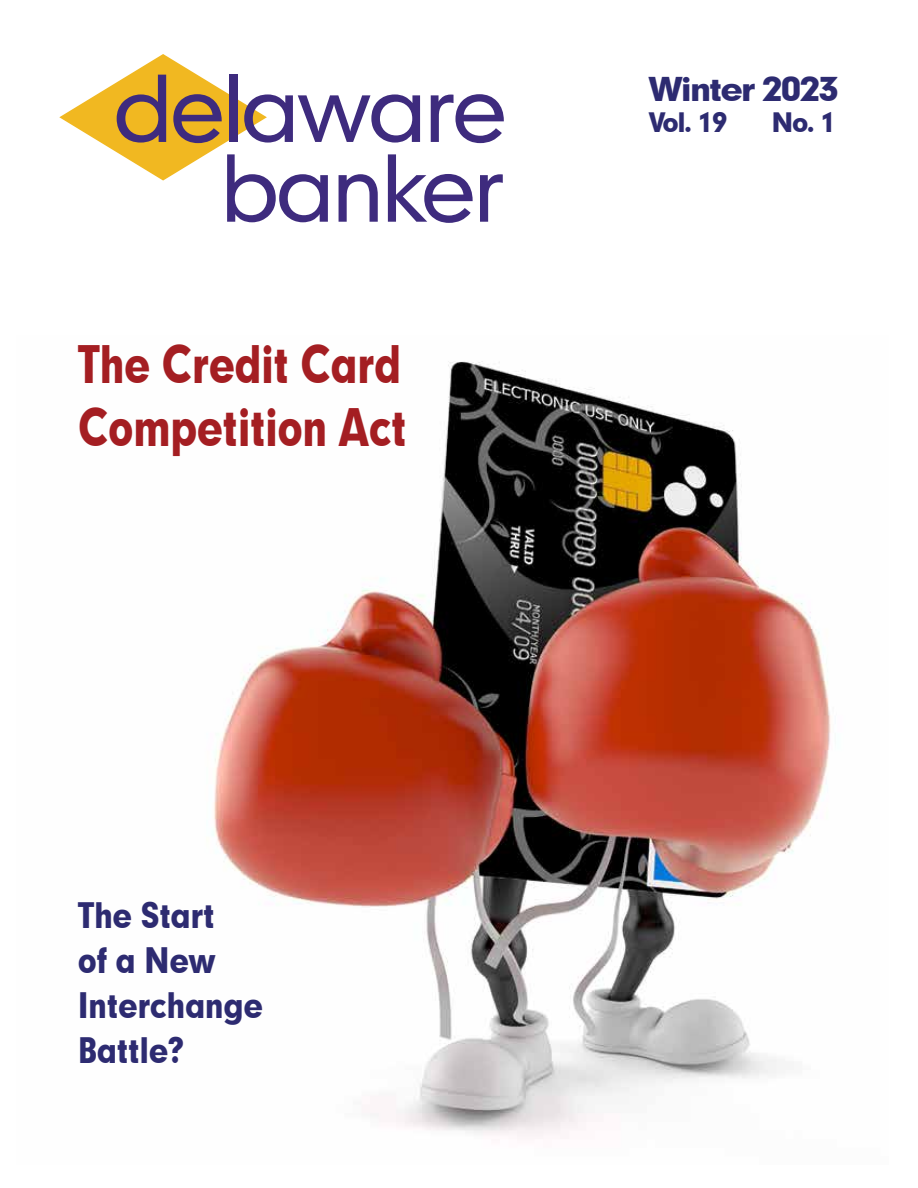
<style>
.page{position:relative;width:918px;height:1188px;background:#fff}
.page>*{position:absolute;margin:0;border:0;box-sizing:border-box;transform-origin:0 0}
.t1{font:88.65px "Geometric 706 BT Medium B";letter-spacing:-.035em;color:#3e2b7e}
.t2{font:49.5px/63.4px "Geometric 706 BT Black B";letter-spacing:-.015em;color:#a41e22;scale:.81 1}
.t3{font:33.75px/45px "Geometric 706 BT Black B";letter-spacing:-.015em;color:#2d2b71;scale:.89 1}
.t4{font:31.5px "Geometric 706 BT Black B";letter-spacing:-.07em;color:#2d2b71;scale:1.09 1}
.t5{font:25.65px "Geometric 706 BT Black B";letter-spacing:-.055em;color:#2d2b71}
</style>
<div class="page">
<img style="left:211px;top:361px;width:620px;height:776px">
<svg style="left:59px;top:54px;width:208px;height:127px"></svg>
<h1 class="t1" style="left:113px;top:49px;width:396px">delaware</h1>
<h1 class="t1" style="left:220px;top:129px;width:286px">banker</h1>
<h2 class="t2" style="left:78px;top:330px;width:408px">The Credit Card<br>Competition Act</h2>
<p class="t4" style="left:648px;top:68px;width:177px">Winter 2023</p>
<p class="t5" style="left:648px;top:105px;width:81px">Vol. 19</p>
<p class="t5" style="left:772px;top:105px;width:65px">No. 1</p>
<p class="t3" style="left:78px;top:891px;width:210px">The Start<br>of a New<br>Interchange<br>Battle?</p>
</div>
